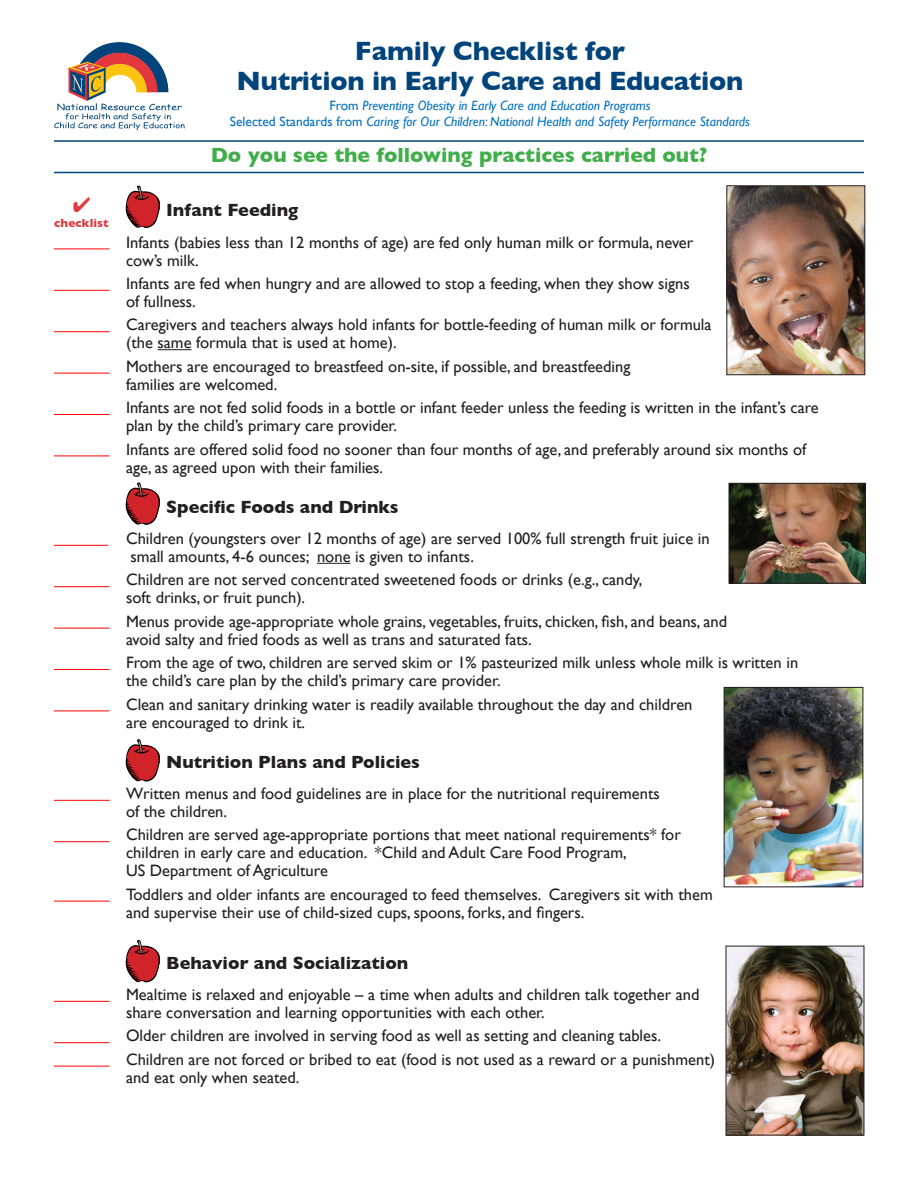
<style>
.page{position:relative;width:918px;height:1188px;background:#fff}
.page>*{position:absolute;margin:0;border:0;box-sizing:border-box;transform-origin:0 0}
.t1{font:700 27px "Gill Sans";letter-spacing:-.01em;color:#00447b}
.t2{font:700 21px "Gill Sans";color:#40ae49}
.heads{font:700 18px "Gill Sans";color:#231f20}
.t3{font:16.5px/18px "Gill Sans";color:#231f20}
.t4{font:italic 13.5px "Gill Sans";color:#0070c0}
.t5{font:700 12px "Gill Sans";letter-spacing:.01em;color:#e1373d}
.s1{font-style:normal}
</style>
<div class="page">
<img style="left:728px;top:948px;width:134px;height:185px">
<div style="left:726px;top:946px;width:138px;height:189px;border:1px solid #231f20"></div>
<img style="left:726px;top:689px;width:135px;height:196px">
<div style="left:724px;top:687px;width:139px;height:200px;border:1px solid #231f20"></div>
<svg style="left:126px;top:186px;width:34px;height:42px"></svg>
<hr style="left:54px;top:140px;width:810px;height:2px;background:#00447b">
<hr style="left:54px;top:172px;width:810px;height:1px;background:#00447b">
<img style="left:728px;top:187px;width:135px;height:186px">
<div style="left:726px;top:185px;width:139px;height:190px;border:1px solid #231f20"></div>
<hr style="left:54px;top:248px;width:56px;height:1px;background:#f00">
<hr style="left:54px;top:290px;width:56px;height:1px;background:#f00">
<hr style="left:54px;top:331px;width:56px;height:1px;background:#f00">
<hr style="left:158px;top:349px;width:34px;height:1px;background:#231f20">
<hr style="left:54px;top:373px;width:56px;height:1px;background:#f00">
<hr style="left:54px;top:414px;width:56px;height:1px;background:#f00">
<hr style="left:54px;top:455px;width:56px;height:1px;background:#f00">
<hr style="left:54px;top:545px;width:54px;height:1px;background:#f00">
<hr style="left:317px;top:563px;width:34px;height:1px;background:#231f20">
<hr style="left:54px;top:586px;width:56px;height:1px;background:#f00">
<hr style="left:54px;top:628px;width:56px;height:1px;background:#f00">
<hr style="left:54px;top:669px;width:56px;height:1px;background:#f00">
<hr style="left:54px;top:710px;width:56px;height:1px;background:#f00">
<hr style="left:54px;top:800px;width:56px;height:1px;background:#f00">
<hr style="left:54px;top:841px;width:56px;height:1px;background:#f00">
<hr style="left:54px;top:901px;width:56px;height:1px;background:#f00">
<hr style="left:54px;top:1001px;width:56px;height:1px;background:#f00">
<hr style="left:54px;top:1042px;width:56px;height:1px;background:#f00">
<hr style="left:54px;top:1066px;width:56px;height:1px;background:#f00">
<img style="left:731px;top:485px;width:133px;height:96px">
<div style="left:729px;top:483px;width:137px;height:100px;border:1px solid #231f20"></div>
<svg style="left:126px;top:482px;width:34px;height:43px"></svg>
<svg style="left:126px;top:739px;width:34px;height:43px"></svg>
<svg style="left:126px;top:940px;width:34px;height:43px"></svg>
<svg style="left:54px;top:42px;width:131px;height:88px"></svg>
<p class="t5" style="left:54px;top:216px;width:56px">checklist</p>
<p class="t1" style="left:355px;top:35px;width:272px">Family Checklist for</p>
<p class="t1" style="left:237px;top:65px;width:508px">Nutrition in Early Care and Education</p>
<p class="t4" style="left:329px;top:97px;width:323px"><span class="s1">From</span> Preventing Obesity in Early Care and Education Programs</p>
<p class="t4" style="left:230px;top:114px;width:522px"><span class="s1">Selected Standards from</span> Caring for Our Children: National Health and Safety Performance Standards</p>
<p class="t2" style="left:211px;top:142px;width:498px">Do you see the following practices carried out?</p>
<p class="heads" style="left:166px;top:200px;width:134px">Infant Feeding</p>
<p class="t3" style="left:126px;top:233px;width:569px">Infants (babies less than 12 months of age) are fed only human milk or formula, never cow’s milk.</p>
<p class="t3" style="left:126px;top:274px;width:565px">Infants are fed when hungry and are allowed to stop a feeding, when they show signs</p>
<p class="t3" style="left:126px;top:292px;width:71px">of fullness.</p>
<p class="t3" style="left:126px;top:316px;width:587px">Caregivers and teachers always hold infants for bottle-feeding of human milk or formula</p>
<p class="t3" style="left:126px;top:334px;width:272px">(the same formula that is used at home).</p>
<p class="t3" style="left:126px;top:357px;width:506px">Mothers are encouraged to breastfeed on-site, if possible, and breastfeeding</p>
<p class="t3" style="left:126px;top:375px;width:153px">families are welcomed.</p>
<p class="t3" style="left:126px;top:399px;width:694px">Infants are not fed solid foods in a bottle or infant feeder unless the feeding is written in the infant’s care plan by the child’s primary care provider.</p>
<p class="t3" style="left:126px;top:440px;width:682px">Infants are offered solid food no sooner than four months of age, and preferably around six months of age, as agreed upon with their families.</p>
<p class="heads" style="left:166px;top:496px;width:234px">Specific Foods and Drinks</p>
<p class="t3" style="left:126px;top:529px;width:585px">Children (youngsters over 12 months of age) are served 100% full strength fruit juice in</p>
<p class="t3" style="left:131px;top:547px;width:345px">small amounts, 4-6 ounces; none is given to infants.</p>
<p class="t3" style="left:126px;top:571px;width:518px">Children are not served concentrated sweetened foods or drinks (e.g., candy,</p>
<p class="t3" style="left:126px;top:589px;width:181px">soft drinks, or fruit punch).</p>
<p class="t3" style="left:126px;top:612px;width:603px">Menus provide age-appropriate whole grains, vegetables, fruits, chicken, fish, and beans, and</p>
<p class="t3" style="left:126px;top:630px;width:407px">avoid salty and fried foods as well as trans and saturated fats.</p>
<p class="t3" style="left:126px;top:654px;width:674px">From the age of two, children are served skim or 1% pasteurized milk unless whole milk is written in the child’s care plan by the child’s primary care provider.</p>
<p class="t3" style="left:126px;top:695px;width:568px">Clean and sanitary drinking water is readily available throughout the day and children</p>
<p class="t3" style="left:126px;top:713px;width:181px">are encouraged to drink it.</p>
<p class="heads" style="left:166px;top:751px;width:255px">Nutrition Plans and Policies</p>
<p class="t3" style="left:126px;top:784px;width:535px">Written menus and food guidelines are in place for the nutritional requirements</p>
<p class="t3" style="left:126px;top:802px;width:103px">of the children.</p>
<p class="t3" style="left:126px;top:826px;width:556px">Children are served age-appropriate portions that meet national requirements* for</p>
<p class="t3" style="left:126px;top:844px;width:502px">children in early care and education. *Child and Adult Care Food Program,</p>
<p class="t3" style="left:126px;top:862px;width:204px">US Department of Agriculture</p>
<p class="t3" style="left:126px;top:885px;width:588px">Toddlers and older infants are encouraged to feed themselves. Caregivers sit with them and supervise their use of child-sized cups, spoons, forks, and fingers.</p>
<p class="heads" style="left:166px;top:952px;width:244px">Behavior and Socialization</p>
<p class="t3" style="left:126px;top:985px;width:575px">Mealtime is relaxed and enjoyable – a time when adults and children talk together and</p>
<p class="t3" style="left:126px;top:1003px;width:420px">share conversation and learning opportunities with each other.</p>
<p class="t3" style="left:126px;top:1027px;width:537px">Older children are involved in serving food as well as setting and cleaning tables.</p>
<p class="t3" style="left:126px;top:1050px;width:591px">Children are not forced or bribed to eat (food is not used as a reward or a punishment) and eat only when seated.</p>
</div>
